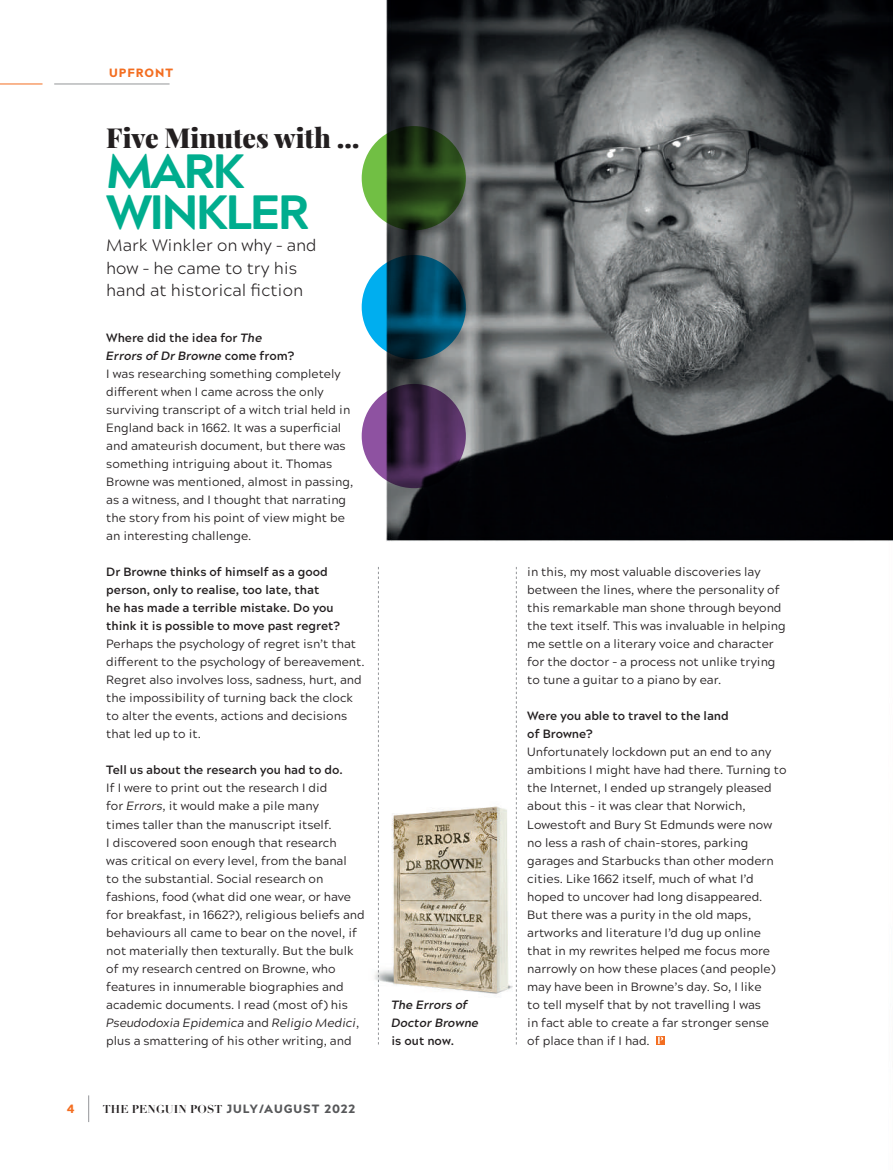
<style>
.page{position:relative;width:893px;height:1170px;background:#fff}
.page>*{position:absolute;margin:0;border:0;box-sizing:border-box;transform-origin:0 0}
.t1{font:800 48px/40.5px "Acherus Grotesque";letter-spacing:-.06em;color:#00ad8e}
.t2{font:27px "Playfair Display";color:#231f20}
.t3{font:300 16.5px/22.5px "Acherus Grotesque";color:#231f20}
.t4{font:12px/18px "Acherus Grotesque";color:#231f20}
.t5{font:700 12px/18px "Acherus Grotesque";color:#231f20}
.t6{font:900 12px "Acherus Grotesque";letter-spacing:.08em;color:#57585a}
.t7{font:italic 700 12px/18px "Acherus Grotesque";color:#231f20}
.t8{font:900 12px "Acherus Grotesque";letter-spacing:.08em;color:#f36e21}
.s1{font-weight:700}
.s2{font-weight:700;font-style:italic}
.s3{font-style:italic}
.s4{font-family:"Didot LH";font-weight:700;font-size:11.25px;color:#231f20}
</style>
<div class="page">
<img style="left:0;top:0;width:893px;height:1122px">
<svg style="left:88px;top:1095px;width:1px;height:26px"></svg>
<hr style="left:0;top:84px;width:43px;height:1px;background:#f36e21">
<hr style="left:54px;top:84px;width:116px;height:1px;background:#939598">
<svg style="left:656px;top:1035px;width:8px;height:9px"></svg>
<svg style="left:657px;top:1036px;width:6px;height:7px"></svg>
<svg style="left:516px;top:567px;width:1px;height:477px"></svg>
<svg style="left:378px;top:567px;width:1px;height:477px"></svg>
<svg style="left:362px;top:126px;width:104px;height:104px;background:#2f531d"></svg>
<svg style="left:362px;top:255px;width:104px;height:104px;background:#004e6d"></svg>
<svg style="left:362px;top:384px;width:104px;height:104px;background:#4b2c58"></svg>
<p class="t8" style="left:109px;top:62px;width:65px">UPFRONT</p>
<h2 class="t2" style="left:106px;top:116px;width:255px">Five Minutes with …</h2>
<h1 class="t1" style="left:106px;top:149px;width:205px">MARK<br>WINKLER</h1>
<h3 class="t3" style="left:106px;top:233px;width:212px">Mark Winkler on why – and how – he came to try his hand at historical fiction</h3>
<p class="t4" style="left:106px;top:328px;width:248px"><span class="s1">Where did the idea for</span> <span class="s2">The<br>Errors of Dr Browne</span> <span class="s1">come from?<br></span>I was researching something completely different when I came across the only surviving transcript of a witch trial held in England back in 1662. It was a superficial and amateurish document, but there was something intriguing about it. Thomas Browne was mentioned, almost in passing, as a witness, and I thought that narrating the story from his point of view might be an interesting challenge.</p>
<p class="t5" style="left:106px;top:562px;width:235px">Dr Browne thinks of himself as a good person, only to realise, too late, that<br>he has made a terrible mistake. Do you think it is possible to move past regret?</p>
<p class="t4" style="left:106px;top:634px;width:260px">Perhaps the psychology of regret isn’t that different to the psychology of bereavement.<br>Regret also involves loss, sadness, hurt, and the impossibility of turning back the clock to alter the events, actions and decisions that led up to it.</p>
<p class="t5" style="left:106px;top:760px;width:238px">Tell us about the research you had to do.</p>
<p class="t4" style="left:106px;top:778px;width:260px">If I were to print out the research I did<br>for <span class="s3">Errors</span>, it would make a pile many<br>times taller than the manuscript itself.<br>I discovered soon enough that research<br>was critical on every level, from the banal<br>to the substantial. Social research on fashions, food (what did one wear, or have for breakfast, in 1662?), religious beliefs and behaviours all came to bear on the novel, if not materially then texturally. But the bulk of my research centred on Browne, who features in innumerable biographies and academic documents. I read (most of) his <span class="s3">Pseudodoxia Epidemica</span> and <span class="s3">Religio Medici</span>, plus a smattering of his other writing, and</p>
<p class="t8" style="left:67px;top:1098px;width:9px">4</p>
<p class="t6" style="left:103px;top:1098px;width:254px"><span class="s4">THE PENGUIN POST</span> JULY/AUGUST 2022</p>
<p class="t7" style="left:391px;top:994px;width:89px">The Errors of<br>Doctor Browne</p>
<p class="t5" style="left:391px;top:1030px;width:64px">is out now.</p>
<p class="t4" style="left:527px;top:562px;width:260px">in this, my most valuable discoveries lay between the lines, where the personality of this remarkable man shone through beyond the text itself. This was invaluable in helping me settle on a literary voice and character for the doctor – a process not unlike trying to tune a guitar to a piano by ear.</p>
<p class="t5" style="left:527px;top:706px;width:203px">Were you able to travel to the land of Browne?</p>
<p class="t4" style="left:527px;top:742px;width:261px">Unfortunately lockdown put an end to any ambitions I might have had there. Turning to the Internet, I ended up strangely pleased about this – it was clear that Norwich, Lowestoft and Bury St Edmunds were now no less a rash of chain-stores, parking garages and Starbucks than other modern cities. Like 1662 itself, much of what I’d hoped to uncover had long disappeared.<br>But there was a purity in the old maps, artworks and literature I’d dug up online that in my rewrites helped me focus more narrowly on how these places (and people) may have been in Browne’s day. So, I like<br>to tell myself that by not travelling I was<br>in fact able to create a far stronger sense<br>of place than if I had.</p>
</div>
